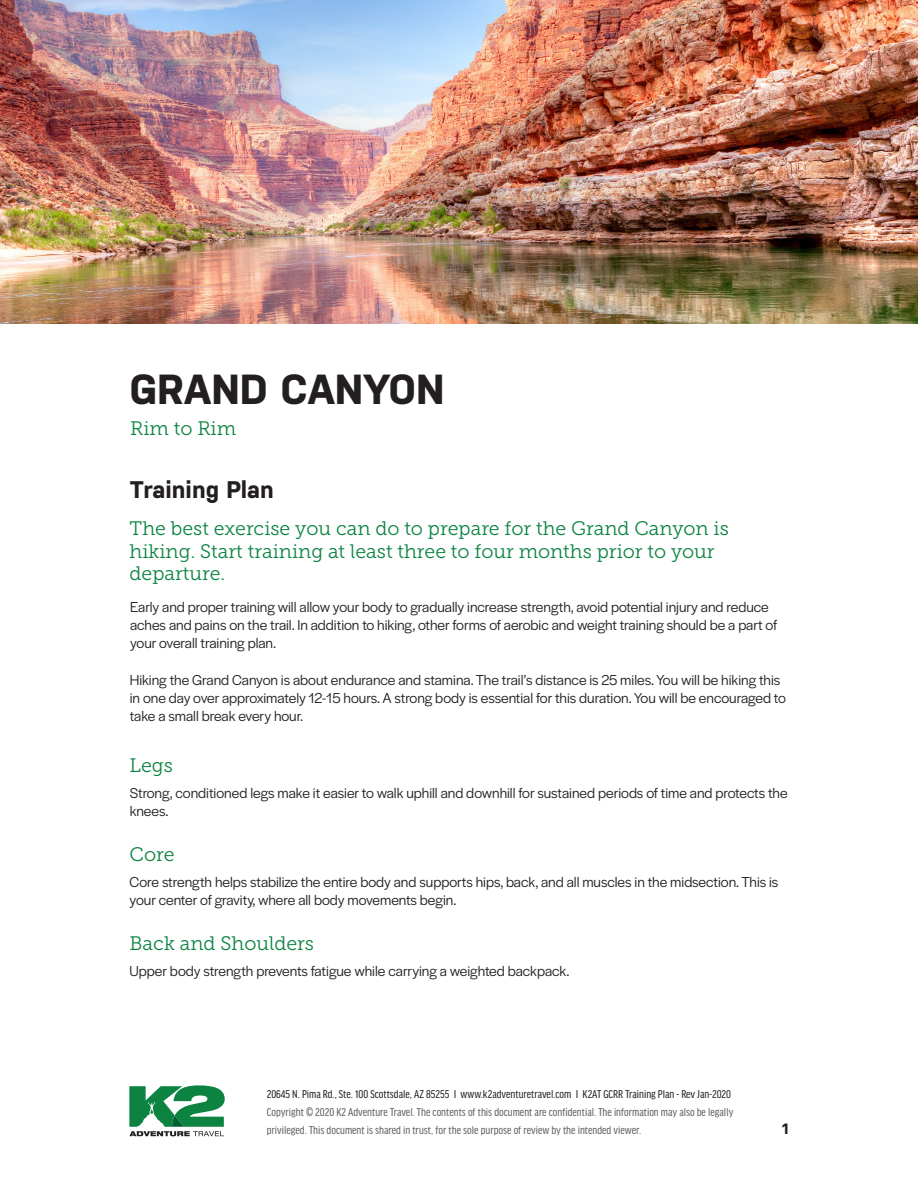
<style>
.page{position:relative;width:918px;height:1188px;background:#fff}
.page>*{position:absolute;margin:0;border:0;box-sizing:border-box;transform-origin:0 0}
.Headline{font:700 42px "Nudista";color:#231f20}
.Mini-Headline{font:700 24px "Nudista";color:#231f20}
.Sub-Headline_-_Green{font:19.5px/22.5px "Museo Slab 300";color:#0c8441}
.Content{font:15px/18px "Halyard Display";color:#231f20}
.t1{font:700 15px "Nudista";color:#231f20}
.t2{font:condensed 12px "Good Headline Pro";color:#5d5f5e}
.t3{font:condensed 12px "Good Headline Pro";color:#231f20}
</style>
<div class="page">
<svg style="left:129px;top:1085px;width:96px;height:51px"></svg>
<img style="left:0;top:0;width:918px;height:324px">
<p class="Headline" style="left:129px;top:365px;width:317px">GRAND CANYON</p>
<p class="Sub-Headline_-_Green" style="left:130px;top:417px;width:108px">Rim to Rim</p>
<p class="Mini-Headline" style="left:130px;top:476px;width:145px">Training Plan</p>
<p class="Sub-Headline_-_Green" style="left:130px;top:517px;width:601px">The best exercise you can do to prepare for the Grand Canyon is hiking. Start training at least three to four months prior to your departure.</p>
<p class="Content" style="left:130px;top:597px;width:649px">Early and proper training will allow your body to gradually increase strength, avoid potential injury and reduce aches and pains on the trail. In addition to hiking, other forms of aerobic and weight training should be a part of your overall training plan.</p>
<p class="Content" style="left:130px;top:670px;width:658px">Hiking the Grand Canyon is about endurance and stamina. The trail’s distance is 25 miles. You will be hiking this in one day over approximately 12-15 hours. A strong body is essential for this duration. You will be encouraged to take a small break every hour.</p>
<p class="Sub-Headline_-_Green" style="left:130px;top:754px;width:45px">Legs</p>
<p class="Content" style="left:130px;top:783px;width:660px">Strong, conditioned legs make it easier to walk uphill and downhill for sustained periods of time and protects the knees.</p>
<p class="Sub-Headline_-_Green" style="left:130px;top:843px;width:46px">Core</p>
<p class="Content" style="left:130px;top:872px;width:650px">Core strength helps stabilize the entire body and supports hips, back, and all muscles in the midsection. This is your center of gravity, where all body movements begin.</p>
<p class="Sub-Headline_-_Green" style="left:130px;top:932px;width:186px">Back and Shoulders</p>
<p class="Content" style="left:130px;top:961px;width:441px">Upper body strength prevents fatigue while carrying a weighted backpack.</p>
<p class="t3" style="left:267px;top:1088px;width:466px">20645 N. Pima Rd., Ste. 100 Scottsdale, AZ 85255 Ӏ www.k2adventuretravel.com I K2AT GCRR Training Plan - Rev Jan-2020</p>
<p class="t2" style="left:267px;top:1106px;width:468px">Copyright © 2020 K2 Adventure Travel. The contents of this document are confidential. The information may also be legally</p>
<p class="t2" style="left:267px;top:1124px;width:376px">privileged. This document is shared in trust, for the sole purpose of review by the intended viewer.</p>
<p class="t1" style="left:782px;top:1120px;width:8px">1</p>
</div>
